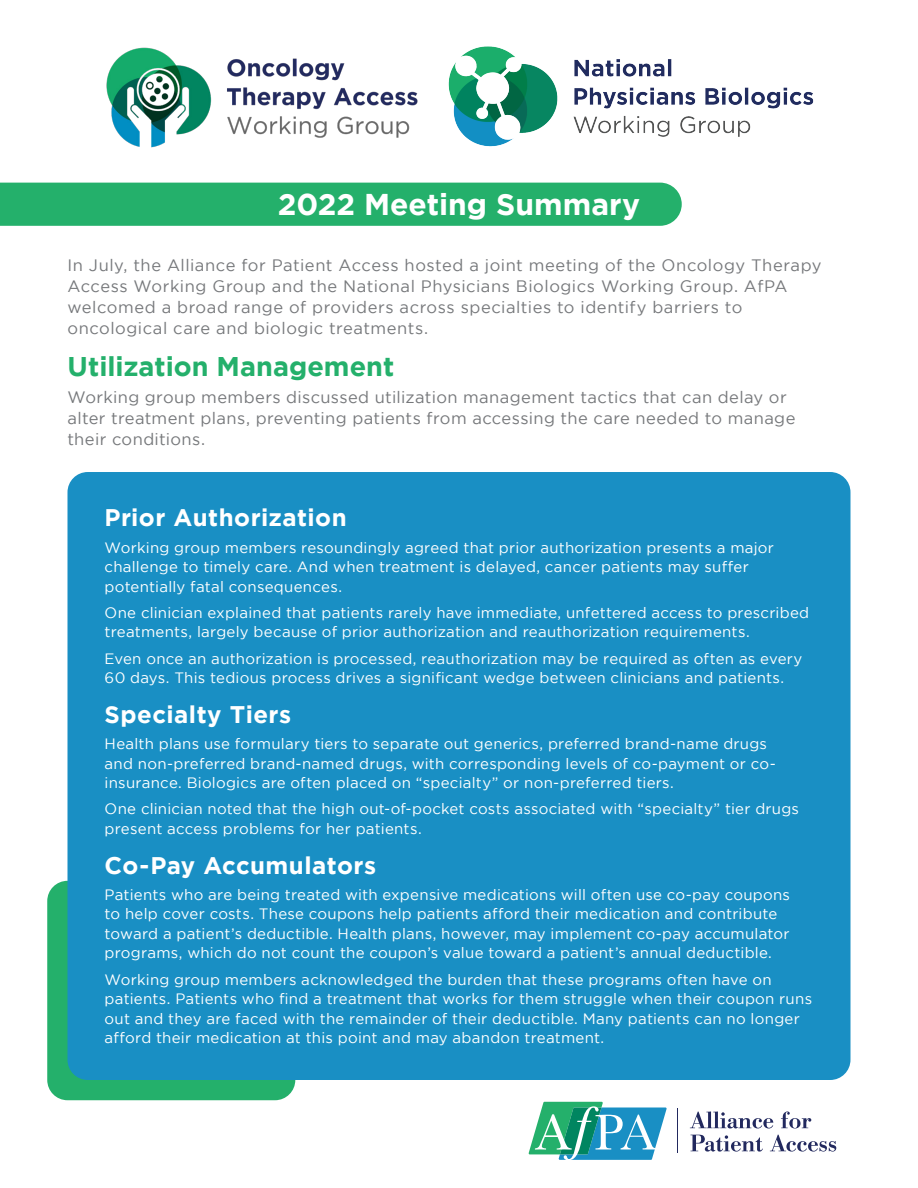
<style>
.page{position:relative;width:918px;height:1188px;background:#fff}
.page>*{position:absolute;margin:0;border:0;box-sizing:border-box;transform-origin:0 0}
.t1{font:700 30px "Gotham";color:#fff}
.t2{font:700 27px "Gotham";color:#24b06b}
.t3{font:700 24px "Gotham";letter-spacing:.02em;color:#fff}
.t4{font:16.5px/21px "Gotham";letter-spacing:.025em;color:#76787b}
.t5{font:15px/19.5px "Gotham";letter-spacing:.015em;color:#fff}
</style>
<div class="page">
<div style="left:47px;top:881px;width:248px;height:219px;background:#24b06b;border-radius:20px"></div>
<hr style="left:678px;top:1108px;width:1px;height:45px;background:#22295e">
<svg style="left:690px;top:1111px;width:83px;height:18px"></svg>
<svg style="left:781px;top:1111px;width:30px;height:17px"></svg>
<svg style="left:691px;top:1135px;width:72px;height:17px"></svg>
<svg style="left:770px;top:1135px;width:66px;height:17px"></svg>
<svg style="left:528px;top:1102px;width:139px;height:58px"></svg>
<div style="left:68px;top:472px;width:782px;height:608px;background:#198fc4;border-radius:20px"></div>
<div style="left:0;top:183px;width:682px;height:43px;background:#24b06b"></div>
<img style="left:448px;top:46px;width:366px;height:101px">
<img style="left:106px;top:47px;width:312px;height:101px">
<p class="t1" style="left:278px;top:187px;width:364px">2022 Meeting Summary</p>
<p class="t4" style="left:68px;top:254px;width:756px">In July, the Alliance for Patient Access hosted a joint meeting of the Oncology Therapy Access Working Group and the National Physicians Biologics Working Group. AfPA welcomed a broad range of providers across specialties to identify barriers to oncological care and biologic treatments.</p>
<p class="t2" style="left:68px;top:351px;width:328px">Utilization Management</p>
<p class="t4" style="left:68px;top:387px;width:729px">Working group members discussed utilization management tactics that can delay or alter treatment plans, preventing patients from accessing the care needed to manage their conditions.</p>
<p class="t3" style="left:105px;top:504px;width:244px">Prior Authorization</p>
<p class="t5" style="left:105px;top:537px;width:671px">Working group members resoundingly agreed that prior authorization presents a major challenge to timely care. And when treatment is delayed, cancer patients may suffer potentially fatal consequences.</p>
<p class="t5" style="left:105px;top:603px;width:706px">One clinician explained that patients rarely have immediate, unfettered access to prescribed treatments, largely because of prior authorization and reauthorization requirements.</p>
<p class="t5" style="left:105px;top:648px;width:699px">Even once an authorization is processed, reauthorization may be required as often as every<br>60 days. This tedious process drives a significant wedge between clinicians and patients.</p>
<p class="t3" style="left:105px;top:701px;width:188px">Specialty Tiers</p>
<p class="t5" style="left:105px;top:734px;width:673px">Health plans use formulary tiers to separate out generics, preferred brand-name drugs and non-preferred brand-named drugs, with corresponding levels of co-payment or co&shy;insurance. Biologics are often placed on “specialty” or non-preferred tiers.</p>
<p class="t5" style="left:105px;top:799px;width:696px">One clinician noted that the high out-of-pocket costs associated with “specialty” tier drugs present access problems for her patients.</p>
<p class="t3" style="left:105px;top:851px;width:273px">Co-Pay Accumulators</p>
<p class="t5" style="left:105px;top:885px;width:687px">Patients who are being treated with expensive medications will often use co-pay coupons to help cover costs. These coupons help patients afford their medication and contribute toward a patient’s deductible. Health plans, however, may implement co-pay accumulator programs, which do not count the coupon’s value toward a patient’s annual deductible.</p>
<p class="t5" style="left:105px;top:969px;width:709px">Working group members acknowledged the burden that these programs often have on patients. Patients who find a treatment that works for them struggle when their coupon runs out and they are faced with the remainder of their deductible. Many patients can no longer afford their medication at this point and may abandon treatment.</p>
</div>
